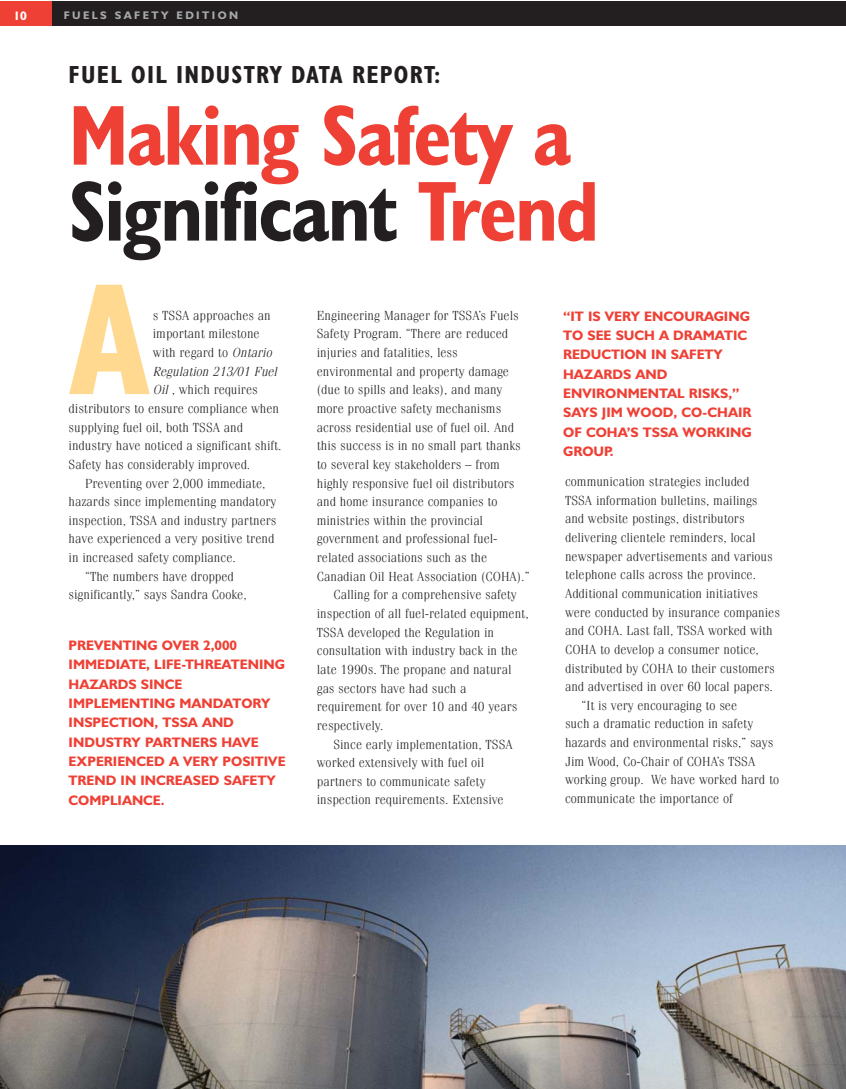
<style>
.page{position:relative;width:846px;height:1089px;background:#fff}
.page>*{position:absolute;margin:0;border:0;box-sizing:border-box;transform-origin:0 0}
.t1{font:700 condensed 160.05px "Humanist 521 BT";color:#ffd98f}
.t2{font:700 condensed 85.5px/75.9px "Humanist 521 BT";letter-spacing:-.02em;color:#ef4035}
.t3{font:700 condensed 24.9px "Humanist 521 BT";letter-spacing:.05em;color:#231f20}
.t4{font:700 13.8px/19.4px "Humanist 521 BT";color:#ef4035}
.t5{font:300 13.05px "Fenice";color:#231f20}
.t6{font:italic 300 13.05px "Fenice";color:#231f20}
.t7{font:700 12.45px "Humanist 521 BT";color:#fff}
.t8{font:700 11.1px "Humanist 521 BT";letter-spacing:.22em;color:#a7a9ac}
.s1{color:#231f20}
.s2{font-style:italic}
</style>
<div class="page">
<div style="left:2px;top:1px;width:843px;height:25px;background:#231f20"></div>
<div style="left:0;top:1px;width:52px;height:25px;background:#ef4035"></div>
<img style="left:0;top:845px;width:845px;height:243px">
<p class="t7" style="left:13px;top:11px;width:15px">10</p>
<p class="t8" style="left:64px;top:11px;width:176px">FUELS SAFETY EDITION</p>
<h3 class="t3" style="left:69px;top:65px;width:373px">FUEL OIL INDUSTRY DATA REPORT:</h3>
<h2 class="t2" style="left:69px;top:104px;width:531px">Making Safety a<br><span class="s1">Significant</span> Trend</h2>
<h1 class="t1" style="left:70px;top:278px;width:80px">A</h1>
<p class="t5" style="left:153px;top:311px;width:119px">s TSSA approaches an</p>
<p class="t5" style="left:153px;top:329px;width:108px">important milestone</p>
<p class="t5" style="left:153px;top:348px;width:123px">with regard to <span class="s2">Ontario</span></p>
<p class="t6" style="left:153px;top:366px;width:128px">Regulation 213/01 Fuel</p>
<p class="t5" style="left:153px;top:385px;width:106px"><span class="s2">Oil</span>, which requires</p>
<p class="t5" style="left:69px;top:404px;width:212px">distributors to ensure compliance when</p>
<p class="t5" style="left:69px;top:422px;width:176px">supplying fuel oil, both TSSA and</p>
<p class="t5" style="left:69px;top:441px;width:214px">industry have noticed a significant shift.</p>
<p class="t5" style="left:69px;top:460px;width:183px">Safety has considerably improved.</p>
<p class="t5" style="left:85px;top:478px;width:182px">Preventing over 2,000 immediate,</p>
<p class="t5" style="left:69px;top:497px;width:209px">hazards since implementing mandatory</p>
<p class="t5" style="left:69px;top:516px;width:209px">inspection, TSSA and industry partners</p>
<p class="t5" style="left:69px;top:534px;width:207px">have experienced a very positive trend</p>
<p class="t5" style="left:69px;top:553px;width:168px">in increased safety compliance.</p>
<p class="t5" style="left:85px;top:571px;width:150px">“The numbers have dropped</p>
<p class="t5" style="left:69px;top:590px;width:179px">significantly,” says Sandra Cooke,</p>
<p class="t4" style="left:69px;top:636px;width:218px">PREVENTING OVER 2,000<br>IMMEDIATE, LIFE-THREATENING<br>HAZARDS SINCE<br>IMPLEMENTING MANDATORY<br>INSPECTION, TSSA AND<br>INDUSTRY PARTNERS HAVE<br>EXPERIENCED A VERY POSITIVE<br>TREND IN INCREASED SAFETY<br>COMPLIANCE.</p>
<p class="t5" style="left:317px;top:311px;width:203px">Engineering Manager for TSSA’s Fuels</p>
<p class="t5" style="left:317px;top:329px;width:193px">Safety Program. “There are reduced</p>
<p class="t5" style="left:317px;top:348px;width:142px">injuries and fatalities, less</p>
<p class="t5" style="left:317px;top:366px;width:193px">environmental and property damage</p>
<p class="t5" style="left:317px;top:385px;width:187px">(due to spills and leaks), and many</p>
<p class="t5" style="left:317px;top:404px;width:186px">more proactive safety mechanisms</p>
<p class="t5" style="left:317px;top:422px;width:199px">across residential use of fuel oil. And</p>
<p class="t5" style="left:317px;top:441px;width:205px">this success is in no small part thanks</p>
<p class="t5" style="left:317px;top:460px;width:184px">to several key stakeholders – from</p>
<p class="t5" style="left:317px;top:478px;width:199px">highly responsive fuel oil distributors</p>
<p class="t5" style="left:317px;top:497px;width:182px">and home insurance companies to</p>
<p class="t5" style="left:317px;top:516px;width:168px">ministries within the provincial</p>
<p class="t5" style="left:317px;top:534px;width:182px">government and professional fuel-</p>
<p class="t5" style="left:317px;top:553px;width:172px">related associations such as the</p>
<p class="t5" style="left:317px;top:571px;width:214px">Canadian Oil Heat Association (COHA).”</p>
<p class="t5" style="left:333px;top:590px;width:185px">Calling for a comprehensive safety</p>
<p class="t5" style="left:317px;top:609px;width:213px">inspection of all fuel-related equipment,</p>
<p class="t5" style="left:317px;top:627px;width:179px">TSSA developed the Regulation in</p>
<p class="t5" style="left:317px;top:646px;width:202px">consultation with industry back in the</p>
<p class="t5" style="left:317px;top:665px;width:196px">late 1990s. The propane and natural</p>
<p class="t5" style="left:317px;top:683px;width:151px">gas sectors have had such a</p>
<p class="t5" style="left:317px;top:702px;width:202px">requirement for over 10 and 40 years</p>
<p class="t5" style="left:317px;top:720px;width:68px">respectively.</p>
<p class="t5" style="left:333px;top:739px;width:181px">Since early implementation, TSSA</p>
<p class="t5" style="left:317px;top:758px;width:169px">worked extensively with fuel oil</p>
<p class="t5" style="left:317px;top:776px;width:170px">partners to communicate safety</p>
<p class="t5" style="left:317px;top:795px;width:188px">inspection requirements. Extensive</p>
<p class="t4" style="left:563px;top:307px;width:190px">“IT IS VERY ENCOURAGING<br>TO SEE SUCH A DRAMATIC<br>REDUCTION IN SAFETY<br>HAZARDS AND<br>ENVIRONMENTAL RISKS,”<br>SAYS JIM WOOD, CO-CHAIR<br>OF COHA’S TSSA WORKING<br>GROUP.</p>
<p class="t5" style="left:564px;top:477px;width:186px">communication strategies included</p>
<p class="t5" style="left:564px;top:495px;width:194px">TSSA information bulletins, mailings</p>
<p class="t5" style="left:564px;top:514px;width:181px">and website postings, distributors</p>
<p class="t5" style="left:564px;top:533px;width:192px">delivering clientele reminders, local</p>
<p class="t5" style="left:564px;top:551px;width:209px">newspaper advertisements and various</p>
<p class="t5" style="left:564px;top:570px;width:192px">telephone calls across the province.</p>
<p class="t5" style="left:564px;top:589px;width:194px">Additional communication initiatives</p>
<p class="t5" style="left:564px;top:607px;width:216px">were conducted by insurance companies</p>
<p class="t5" style="left:564px;top:626px;width:209px">and COHA. Last fall, TSSA worked with</p>
<p class="t5" style="left:564px;top:645px;width:195px">COHA to develop a consumer notice,</p>
<p class="t5" style="left:564px;top:663px;width:211px">distributed by COHA to their customers</p>
<p class="t5" style="left:564px;top:682px;width:209px">and advertised in over 60 local papers.</p>
<p class="t5" style="left:581px;top:700px;width:157px">“It is very encouraging to see</p>
<p class="t5" style="left:564px;top:719px;width:190px">such a dramatic reduction in safety</p>
<p class="t5" style="left:564px;top:738px;width:210px">hazards and environmental risks,” says</p>
<p class="t5" style="left:564px;top:756px;width:192px">Jim Wood, Co-Chair of COHA’s TSSA</p>
<p class="t5" style="left:564px;top:775px;width:215px">working group. We have worked hard to</p>
<p class="t5" style="left:564px;top:794px;width:169px">communicate the importance of</p>
</div>
